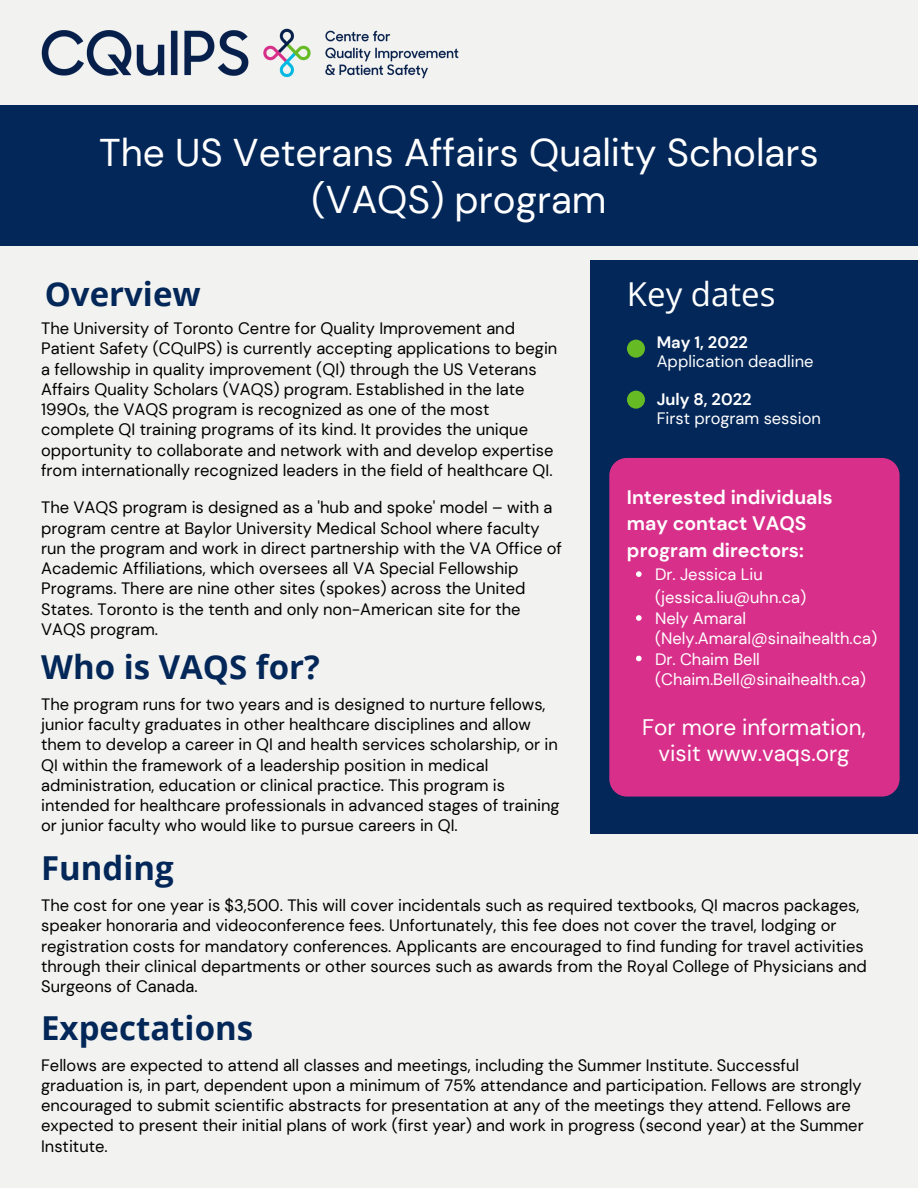
<style>
.page{position:relative;width:918px;height:1188px;background:#f2f3f0}
.page>*{position:absolute;margin:0;border:0;box-sizing:border-box;transform-origin:0 0}
.t1{font:38.55px/46.7px "DM Sans";color:#fff;text-align:center}
.t2{font:700 33px "Open Sans";color:#032758}
.t3{font:33px "Open Sans";color:#fff}
.t4{font:22.5px/25.8px "DM Sans";color:#fff;text-align:center}
.t5{font:700 19.5px/27px "DM Sans";color:#fff}
.t6{font:16.5px/20.2px "DM Sans";color:#000}
.t7{font:16.5px/20.2px "DM Sans";color:#fff}
.t8{font:700 16.5px "DM Sans";color:#fff}
</style>
<div class="page">
<div style="left:590px;top:260px;width:328px;height:573px;background:#032758"></div>
<div style="left:627px;top:391px;width:18px;height:18px;background:#66bb24;border-radius:50%"></div>
<div style="left:627px;top:340px;width:18px;height:18px;background:#66bb24;border-radius:50%"></div>
<div style="left:0;top:105px;width:918px;height:141px;background:#032758"></div>
<img style="left:41px;top:29px;width:418px;height:49px">
<div style="left:609px;top:458px;width:291px;height:339px;background:#d8308a;border-radius:18px"></div>
<svg style="left:636px;top:571px;width:6px;height:6px"></svg>
<svg style="left:636px;top:615px;width:6px;height:6px"></svg>
<svg style="left:636px;top:656px;width:6px;height:5px"></svg>
<p class="t1" style="left:99px;top:130px;width:721px">The US Veterans Affairs Quality Scholars (VAQS) program</p>
<p class="t2" style="left:45px;top:271px;width:158px">Overview</p>
<p class="t6" style="left:41px;top:318px;width:518px">The University of Toronto Centre for Quality Improvement and Patient Safety (CQuIPS) is currently accepting applications to begin a fellowship in quality improvement (QI) through the US Veterans Affairs Quality Scholars (VAQS) program. Established in the late 1990s, the VAQS program is recognized as one of the most complete QI training programs of its kind. It provides the unique opportunity to collaborate and network with and develop expertise from internationally recognized leaders in the field of healthcare QI.</p>
<p class="t6" style="left:41px;top:498px;width:522px">The VAQS program is designed as a 'hub and spoke' model – with a program centre at Baylor University Medical School where faculty run the program and work in direct partnership with the VA Office of Academic Affiliations, which oversees all VA Special Fellowship Programs. There are nine other sites (spokes) across the United States. Toronto is the tenth and only non-American site for the VAQS program.</p>
<p class="t2" style="left:41px;top:644px;width:280px">Who is VAQS for?</p>
<p class="t6" style="left:41px;top:694px;width:520px">The program runs for two years and is designed to nurture fellows, junior faculty graduates in other healthcare disciplines and allow them to develop a career in QI and health services scholarship, or in QI within the framework of a leadership position in medical administration, education or clinical practice. This program is intended for healthcare professionals in advanced stages of training or junior faculty who would like to pursue careers in QI.</p>
<p class="t2" style="left:41px;top:845px;width:134px">Funding</p>
<p class="t3" style="left:627px;top:271px;width:150px">Key dates</p>
<p class="t8" style="left:657px;top:331px;width:93px">May 1, 2022</p>
<p class="t7" style="left:657px;top:351px;width:158px">Application deadline</p>
<p class="t8" style="left:657px;top:389px;width:96px">July 8, 2022</p>
<p class="t7" style="left:657px;top:408px;width:166px">First program session</p>
<p class="t5" style="left:627px;top:484px;width:207px">Interested individuals</p>
<p class="t5" style="left:627px;top:510px;width:181px">may contact VAQS program directors:</p>
<p class="t7" style="left:655px;top:563px;width:153px;line-height:22.5px">Dr. Jessica Liu (jessica.liu@uhn.ca)</p>
<p class="t7" style="left:655px;top:608px;width:224px">Nely Amaral (Nely.Amaral@sinaihealth.ca)</p>
<p class="t7" style="left:655px;top:649px;width:212px">Dr. Chaim Bell (Chaim.Bell@sinaihealth.ca)</p>
<p class="t4" style="left:642px;top:714px;width:225px">For more information, visit www.vaqs.org</p>
<p class="t6" style="left:41px;top:895px;width:827px">The cost for one year is $3,500. This will cover incidentals such as required textbooks, QI macros packages, speaker honoraria and videoconference fees. Unfortunately, this fee does not cover the travel, lodging or registration costs for mandatory conferences. Applicants are encouraged to find funding for travel activities through their clinical departments or other sources such as awards from the Royal College of Physicians and Surgeons of Canada.</p>
<p class="t2" style="left:41px;top:1004px;width:214px">Expectations</p>
<p class="t6" style="left:41px;top:1055px;width:824px">Fellows are expected to attend all classes and meetings, including the Summer Institute. Successful graduation is, in part, dependent upon a minimum of 75% attendance and participation. Fellows are strongly encouraged to submit scientific abstracts for presentation at any of the meetings they attend. Fellows are expected to present their initial plans of work (first year) and work in progress (second year) at the Summer Institute.</p>
</div>
